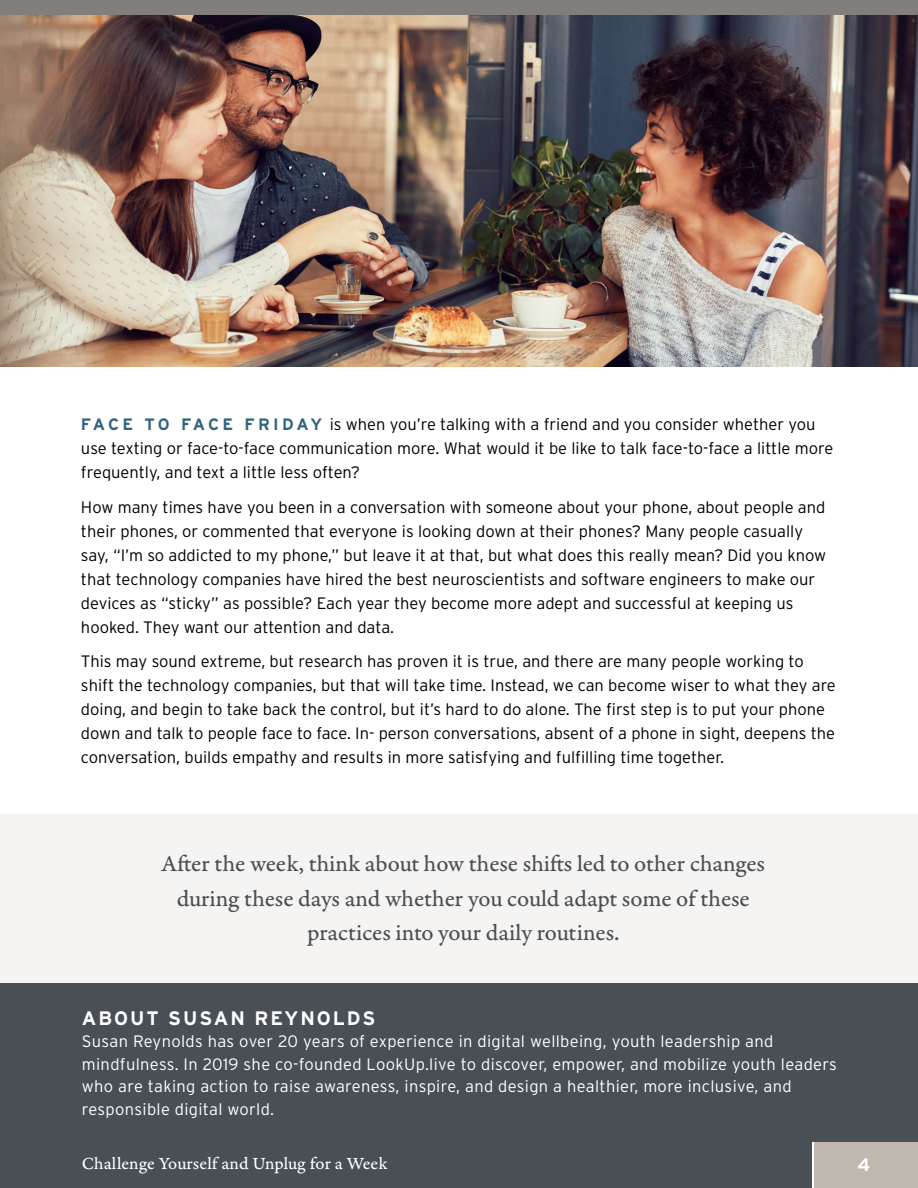
<style>
.page{position:relative;width:918px;height:1188px;background:#fff}
.page>*{position:absolute;margin:0;border:0;box-sizing:border-box;transform-origin:0 0}
.t1{font:24px/34.5px "Garamond Premr Pro Capt";letter-spacing:-.005em;color:#4b4f54;text-align:center}
.t2{font:700 19.5px "Interstate";letter-spacing:.1em;color:#fff}
.t3{font:18px "Garamond Premr Pro Capt";letter-spacing:.005em;color:#fff}
.t4{font:700 18px "Interstate";color:#fff}
.t5{font:300 16.5px/24px "Interstate";color:#000}
.t6{font:300 16.5px/22.5px "Interstate";letter-spacing:.02em;color:#fff}
.s1{font-weight:700;color:#33647e}
</style>
<div class="page">
<div style="left:814px;top:1143px;width:104px;height:45px;background:#bfb8af"></div>
<div style="left:0;top:1143px;width:812px;height:45px;background:#484f55"></div>
<div style="left:0;top:814px;width:918px;height:169px;background:#f5f4f3"></div>
<div style="left:1px;top:0;width:917px;height:16px;background:#807f7e"></div>
<div style="left:0;top:983px;width:918px;height:158px;background:#484f55"></div>
<img style="left:0;top:16px;width:918px;height:351px">
<p class="t5" style="left:81px;top:412px;width:754px"><span class="s1">FA C E T O FA C E F R I D AY</span> is when you’re talking with a friend and you consider whether you use texting or face-to-face communication more. What would it be like to talk face-to-face a little more frequently, and text a little less often?</p>
<p class="t5" style="left:81px;top:495px;width:747px">How many times have you been in a conversation with someone about your phone, about people and their phones, or commented that everyone is looking down at their phones? Many people casually say, “I’m so addicted to my phone,” but leave it at that, but what does this really mean? Did you know that technology companies have hired the best neuroscientists and software engineers to make our devices as “sticky” as possible? Each year they become more adept and successful at keeping us hooked. They want our attention and data.</p>
<p class="t5" style="left:81px;top:649px;width:756px">This may sound extreme, but research has proven it is true, and there are many people working to shift the technology companies, but that will take time. Instead, we can become wiser to what they are doing, and begin to take back the control, but it’s hard to do alone. The first step is to put your phone down and talk to people face to face. In- person conversations, absent of a phone in sight, deepens the conversation, builds empathy and results in more satisfying and fulfilling time together.</p>
<h1 class="t1" style="left:161px;top:847px;width:605px">After the week, think about how these shifts led to other changes during these days and whether you could adapt some of these practices into your daily routines.</h1>
<p class="t2" style="left:82px;top:1007px;width:295px">ABOUT SUSAN REYNOLDS</p>
<p class="t6" style="left:82px;top:1030px;width:757px">Susan Reynolds has over 20 years of experience in digital wellbeing, youth leadership and mindfulness. In 2019 she co-founded LookUp.live to discover, empower, and mobilize youth leaders who are taking action to raise awareness, inspire, and design a healthier, more inclusive, and responsible digital world.</p>
<p class="t3" style="left:82px;top:1152px;width:307px">Challenge Yourself and Unplug for a Week</p>
<p class="t4" style="left:858px;top:1154px;width:14px">4</p>
</div>
